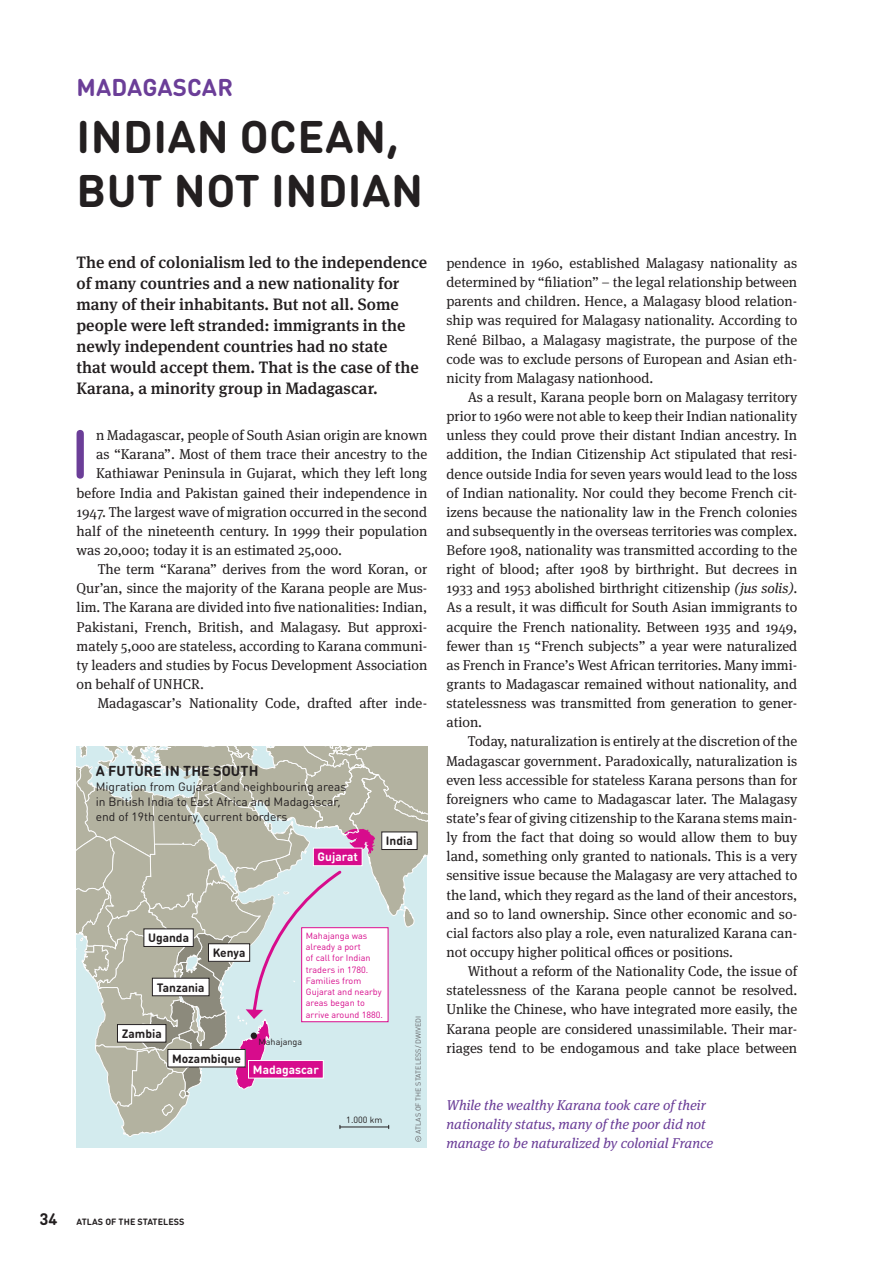
<style>
.page{position:relative;width:893px;height:1263px;background:#fff}
.page>*{position:absolute;margin:0;border:0;box-sizing:border-box;transform-origin:0 0}
.t1{font:500 67.65px "DIN Round OT";color:#6b3e98}
.t2{font:700 45px/54px "DIN Round OT";letter-spacing:.01em;color:#231f20}
.t3{font:700 24px "DIN Round OT";letter-spacing:.005em;color:#6b3e98}
.t4{font:500 16.5px/21px "Meta Serif OT";color:#231f20}
.t5{font:14.25px/19.2px "Meta Serif OT";color:#231f20;text-align:justify}
.t6{font:italic 14.25px/19.2px "Meta Serif OT";color:#6b3e98}
.t7{font:700 14.25px "DIN Round OT";letter-spacing:.005em;color:#231f20}
.t8{font:12px/15px "DIN Round OT";color:#231f20}
.t9{font:700 12px "DIN Round OT";color:#231f20}
.t10{font:700 12px "DIN Round OT";color:#fff}
.t11{font:9px/11.2px "DIN Round OT";color:#d70c8c}
.t12{font:700 9px "DIN Round OT";letter-spacing:.005em;color:#231f20}
.t13{font:9px "DIN Round OT";color:#231f20}
.t14{font:7.2px "DIN Round OT";letter-spacing:.005em;color:#636366}
.s1{font-style:italic}
.s2{font-size:16.5px}
</style>
<div class="page">
<svg style="left:77px;top:746px;width:351px;height:402px;background:#c8cac8"></svg>
<h3 class="t3" style="left:77px;top:71px;width:158px">MADAGASCAR</h3>
<h2 class="t2" style="left:77px;top:109px;width:348px">INDIAN OCEAN,<br>BUT NOT INDIAN</h2>
<p class="t4" style="left:77px;top:252px;width:352px">The end of colonialism led to the independence of many countries and a new nationality for many of their inhabitants. But not all. Some people were left stranded: immigrants in the newly independent countries had no state<br>that would accept them. That is the case of the Karana, a minority group in Madagascar.</p>
<h1 class="t1" style="left:70px;top:411px;width:21px">I</h1>
<p class="t5" style="left:96px;top:426px;width:333px">n Madagascar, people of South Asian origin are known</p>
<p class="t5" style="left:96px;top:445px;width:333px">as “Karana”. Most of them trace their ancestry to the</p>
<p class="t5" style="left:96px;top:464px;width:333px">Kathiawar Peninsula in Gujarat, which they left long</p>
<p class="t5" style="left:77px;top:483px;width:352px">before India and Pakistan gained their independence in</p>
<p class="t5" style="left:77px;top:502px;width:352px">1947. The largest wave of migration occurred in the second</p>
<p class="t5" style="left:77px;top:522px;width:352px">half of the nineteenth century. In 1999 their population</p>
<p class="t5" style="left:77px;top:541px;width:267px">was 20,000; today it is an estimated 25,000.</p>
<p class="t5" style="left:98px;top:560px;width:331px">The term “Karana” derives from the word Koran, or</p>
<p class="t5" style="left:77px;top:579px;width:352px">Qur’an, since the majority of the Karana people are Mus-</p>
<p class="t5" style="left:77px;top:598px;width:352px">lim. The Karana are divided into five nationalities: Indian,</p>
<p class="t5" style="left:77px;top:617px;width:352px">Pakistani, French, British, and Malagasy. But approxi-</p>
<p class="t5" style="left:77px;top:636px;width:352px">mately 5,000 are stateless, according to Karana communi-</p>
<p class="t5" style="left:77px;top:656px;width:352px">ty leaders and studies by Focus Development Association</p>
<p class="t5" style="left:77px;top:675px;width:129px">on behalf of UNHCR.</p>
<p class="t5" style="left:98px;top:694px;width:331px">Madagascar’s Nationality Code, drafted after inde-</p>
<p class="t7" style="left:96px;top:762px;width:164px">A FUTURE IN THE SOUTH</p>
<p class="t8" style="left:96px;top:779px;width:252px">Migration from Gujarat and neighbouring areas in British India to East Africa and Madagascar, end of 19th century, current borders</p>
<p class="t10" style="left:318px;top:849px;width:42px">Gujarat</p>
<p class="t9" style="left:386px;top:833px;width:28px">India</p>
<p class="t9" style="left:148px;top:930px;width:42px">Uganda</p>
<p class="t9" style="left:157px;top:979px;width:49px">Tanzania</p>
<p class="t9" style="left:213px;top:945px;width:34px">Kenya</p>
<p class="t9" style="left:122px;top:1026px;width:42px">Zambia</p>
<p class="t9" style="left:172px;top:1050px;width:70px">Mozambique</p>
<p class="t11" style="left:306px;top:930px;width:79px">Mahajanga was already a port<br>of call for Indian traders in 1780.<br>Families from<br>Gujarat and nearby areas began to arrive around 1880.</p>
<p class="t13" style="left:259px;top:1036px;width:45px">Mahajanga</p>
<p class="t10" style="left:253px;top:1062px;width:67px">Madagascar</p>
<p class="t13" style="left:346px;top:1114px;width:38px">1.000 km</p>
<p class="t14" style="left:414px;top:1134px;width:120px;rotate:-90deg">ATLAS OF THE STATELESS / DWIVEDI</p>
<p class="t5" style="left:446px;top:254px;width:352px">pendence in 1960, established Malagasy nationality as determined by “filiation” – the legal relationship between parents and children. Hence, a Malagasy blood relation&shy;ship was required for Malagasy nationality. According to René Bilbao, a Malagasy magistrate, the purpose of the code was to exclude persons of European and Asian eth&shy;nicity from Malagasy nationhood.</p>
<p class="t5" style="left:446px;top:388px;width:352px;text-indent:21px">As a result, Karana people born on Malagasy territory prior to 1960 were not able to keep their Indian nationality unless they could prove their distant Indian ancestry. In addition, the Indian Citizenship Act stipulated that resi&shy;dence outside India for seven years would lead to the loss of Indian nationality. Nor could they become French cit&shy;izens because the nationality law in the French colonies and subsequently in the overseas territories was complex.<br>Before 1908, nationality was transmitted according to the right of blood; after 1908 by birthright. But decrees in 1933 and 1953 abolished birthright citizenship <span class="s1">(jus solis).<br></span>As a result, it was difficult for South Asian immigrants to acquire the French nationality. Between 1935 and 1949, fewer than 15 “French subjects” a year were naturalized as French in France’s West African territories. Many immi&shy;grants to Madagascar remained without nationality, and statelessness was transmitted from generation to gener&shy;ation.</p>
<p class="t5" style="left:446px;top:732px;width:352px;text-indent:21px">Today, naturalization is entirely at the discretion of the Madagascar government. Paradoxically, naturalization is even less accessible for stateless Karana persons than for foreigners who came to Madagascar later. The Malagasy state’s fear of giving citizenship to the Karana stems main&shy;ly from the fact that doing so would allow them to buy land, something only granted to nationals. This is a very sensitive issue because the Malagasy are very attached to the land, which they regard as the land of their ancestors, and so to land ownership. Since other economic and so&shy;cial factors also play a role, even naturalized Karana can&shy;not occupy higher political offices or positions.</p>
<p class="t5" style="left:446px;top:962px;width:352px;text-indent:21px">Without a reform of the Nationality Code, the issue of statelessness of the Karana people cannot be resolved.<br>Unlike the Chinese, who have integrated more easily, the Karana people are considered unassimilable. Their mar&shy;riages tend to be endogamous and take place between</p>
<p class="t6" style="left:446px;top:1095px;width:268px">While the wealthy Karana took care of their nationality status, many of the poor did not manage to be naturalized by colonial France</p>
<p class="t12" style="left:39px;top:1215px;width:147px"><span class="s2">34</span> ATLAS OF THE STATELESS</p>
</div>
